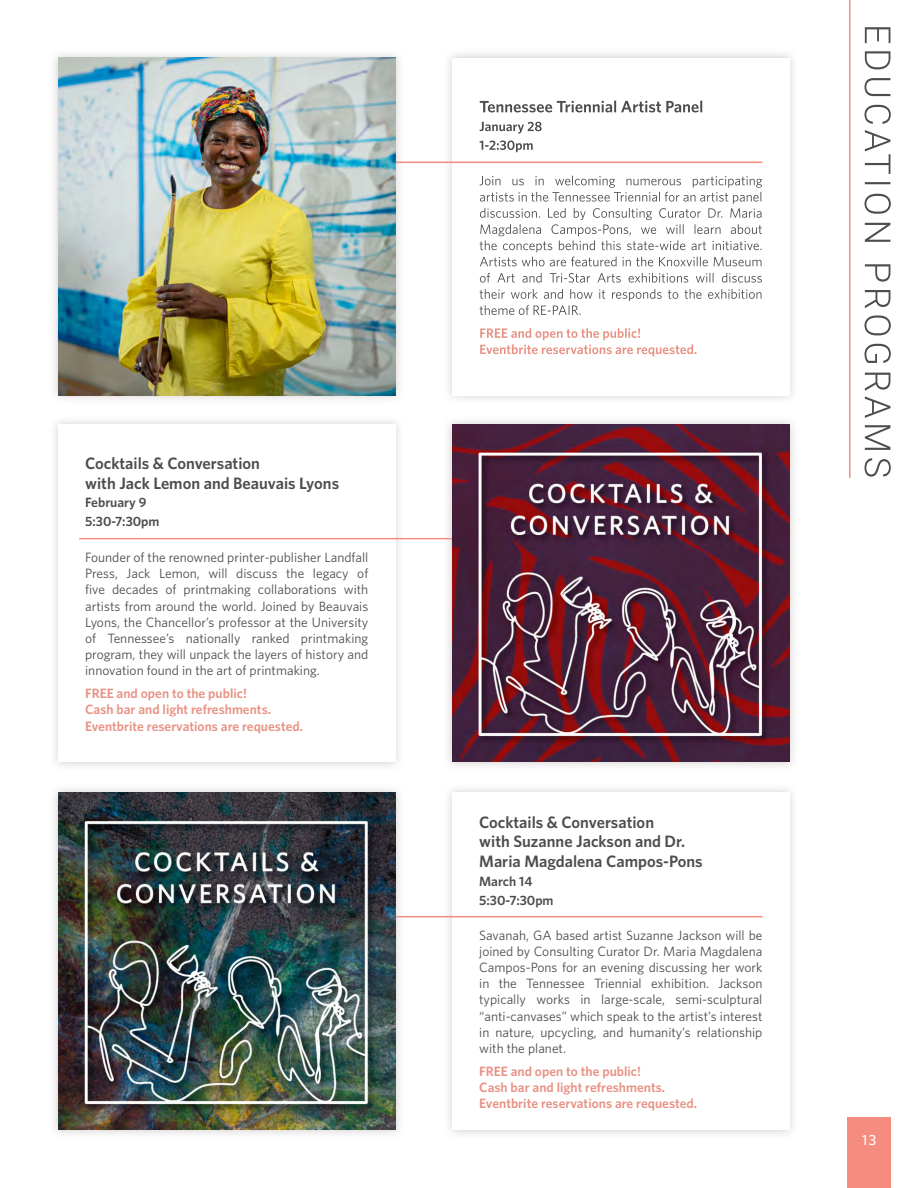
<style>
.page{position:relative;width:918px;height:1188px;background:#fff}
.page>*{position:absolute;margin:0;border:0;box-sizing:border-box;transform-origin:0 0}
.t1{font:600 16.5px/19.8px "Whitney HTF";color:#4f4d4c}
.t2{font:500 14.7px "Whitney HTF";color:#fff}
.t3{font:13.5px/16.2px "Whitney HTF";color:#4f4d4c;text-align:justify}
.t4{font:600 13.5px/16.2px "Whitney HTF";color:#e89284}
.t5{font:600 13.5px/18.8px "Whitney HTF";color:#4f4d4c}
</style>
<div class="page">
<div style="left:848px;top:1117px;width:43px;height:71px;background:#f58c7f"></div>
<hr style="left:849px;top:0;width:1px;height:478px;background:#f58c7f">
<svg style="left:865px;top:27px;width:26px;height:450px"></svg>
<div style="left:49px;top:415px;width:356px;height:356px;background:#c4bbbd;opacity:.75"></div>
<div style="left:58px;top:425px;width:337px;height:337px;background:#fff"></div>
<hr style="left:79px;top:538px;width:522px;height:1px;background:#f58c7f">
<div style="left:442px;top:415px;width:357px;height:356px;background:#c4bbbd;opacity:.75"></div>
<img style="left:452px;top:425px;width:337px;height:337px">
<div style="left:443px;top:784px;width:356px;height:355px;background:#c4bbbd;opacity:.75"></div>
<div style="left:452px;top:793px;width:337px;height:337px;background:#fff"></div>
<hr style="left:240px;top:916px;width:522px;height:1px;background:#f58c7f">
<div style="left:48px;top:783px;width:357px;height:356px;background:#c4bbbd;opacity:.75"></div>
<img style="left:58px;top:793px;width:337px;height:337px">
<div style="left:443px;top:49px;width:356px;height:355px;background:#c4bbbd;opacity:.75"></div>
<div style="left:452px;top:58px;width:337px;height:337px;background:#fff"></div>
<hr style="left:241px;top:162px;width:521px;height:1px;background:#f58c7f">
<svg style="left:480px;top:328px;width:216px;height:29px"></svg>
<svg style="left:480px;top:289px;width:282px;height:26px"></svg>
<svg style="left:480px;top:273px;width:282px;height:10px"></svg>
<svg style="left:480px;top:176px;width:282px;height:90px"></svg>
<svg style="left:480px;top:141px;width:53px;height:11px"></svg>
<svg style="left:480px;top:122px;width:62px;height:12px"></svg>
<svg style="left:480px;top:100px;width:222px;height:12px"></svg>
<div style="left:48px;top:48px;width:357px;height:357px;background:#c4bbbd;opacity:.75"></div>
<img style="left:58px;top:58px;width:337px;height:337px">
<p class="t1" style="left:85px;top:453px;width:255px">Cocktails &amp; Conversation<br>with Jack Lemon and Beauvais Lyons</p>
<p class="t5" style="left:85px;top:493px;width:76px">February 9<br>5:30-7:30pm</p>
<p class="t3" style="left:85px;top:549px;width:285px">Founder of the renowned printer-publisher Landfall Press, Jack Lemon, will discuss the legacy of five decades of printmaking collaborations with artists from around the world. Joined by Beauvais Lyons, the Chancellor’s professor at the University of Tennessee’s nationally ranked printmaking program, they will unpack the layers of history and innovation found in the art of printmaking.</p>
<p class="t4" style="left:85px;top:685px;width:219px">FREE and open to the public!<br>Cash bar and light refreshments.<br>Eventbrite reservations are requested.</p>
<p class="t1" style="left:479px;top:811px;width:225px">Cocktails &amp; Conversation<br>with Suzanne Jackson and Dr.<br>Maria Magdalena Campos-Pons</p>
<p class="t5" style="left:479px;top:871px;width:76px">March 14<br>5:30-7:30pm</p>
<p class="t3" style="left:479px;top:926px;width:285px">Savanah, GA based artist Suzanne Jackson will be joined by Consulting Curator Dr. Maria Magdalena Campos-Pons for an evening discussing her work in the Tennessee Triennial exhibition. Jackson typically works in large-scale, semi-sculptural “anti-canvases” which speak to the artist’s interest in nature, upcycling, and humanity’s relationship with the planet.</p>
<p class="t4" style="left:479px;top:1063px;width:219px">FREE and open to the public!<br>Cash bar and light refreshments.<br>Eventbrite reservations are requested.</p>
<p class="t2" style="left:862px;top:1131px;width:16px">13</p>
</div>
